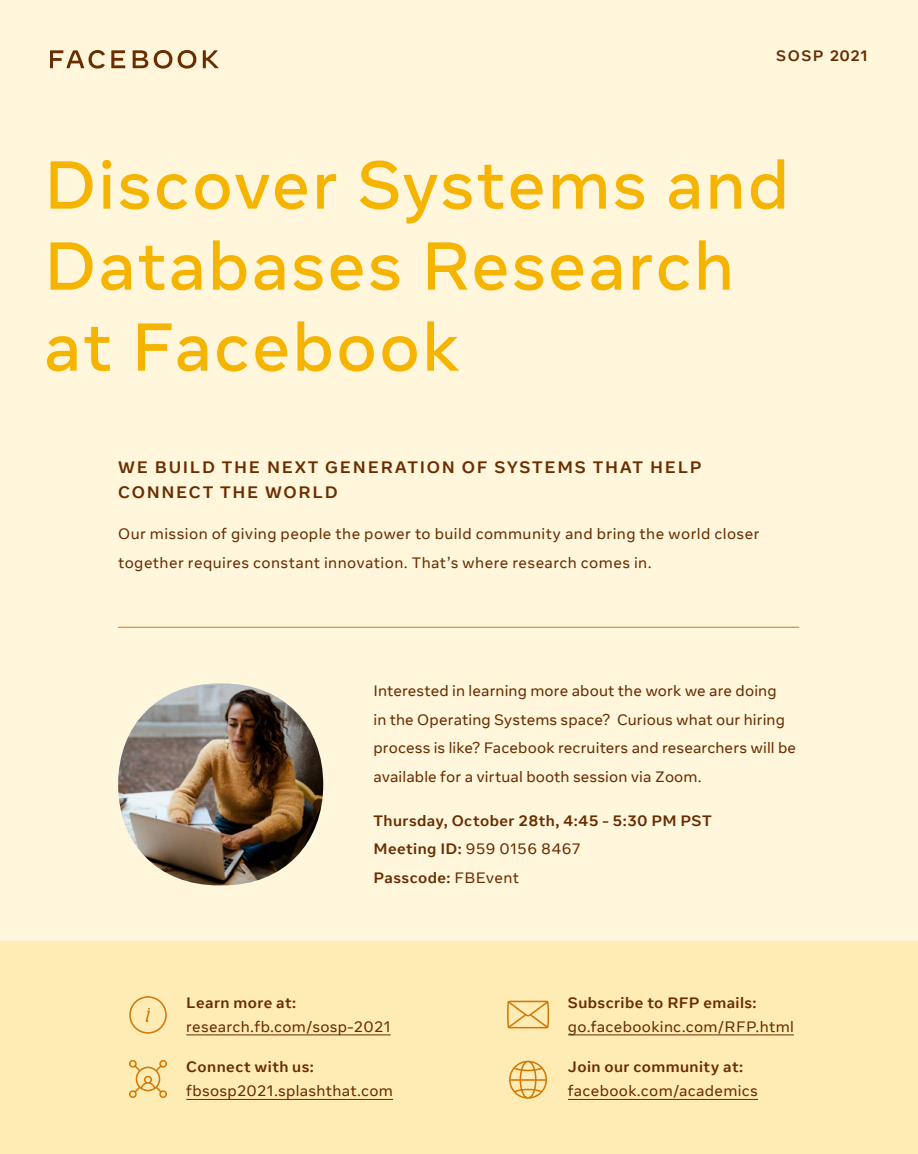
<style>
.page{position:relative;width:918px;height:1154px;background:#fff}
.page>*{position:absolute;margin:0;border:0;box-sizing:border-box;transform-origin:0 0}
.t1{font:500 67.5px/81px "Optimistic Display";letter-spacing:.035em;color:#f5b400}
.t2{font:700 16.5px/24.8px "Optimistic Text";letter-spacing:.1em;color:#692d00}
.t3{font:15px/28.5px "Optimistic Text";letter-spacing:.02em;color:#692d00}
.t4{font:700 15px/28.5px "Optimistic Text";letter-spacing:.025em;color:#692d00}
.t5{font:700 15px "Optimistic Text";letter-spacing:.06em;color:#692d00}
.s1{font-weight:400}
</style>
<div class="page">
<div style="left:0;top:0;width:918px;height:951px;background:#fff6dc"></div>
<div style="left:0;top:941px;width:918px;height:213px;background:#ffebb4"></div>
<svg style="left:50px;top:50px;width:55px;height:19px"></svg>
<svg style="left:111px;top:50px;width:14px;height:18px"></svg>
<svg style="left:133px;top:50px;width:15px;height:18px"></svg>
<svg style="left:154px;top:50px;width:18px;height:19px"></svg>
<svg style="left:178px;top:50px;width:18px;height:19px"></svg>
<svg style="left:203px;top:50px;width:16px;height:18px"></svg>
<hr style="left:118px;top:627px;width:681px;height:1px;background:#d27805">
<img style="left:118px;top:683px;width:205px;height:202px;border-radius:101px">
<hr style="left:186px;top:1034px;width:205px;height:1px;background:#692d00">
<hr style="left:186px;top:1098px;width:207px;height:1px;background:#692d00">
<hr style="left:568px;top:1034px;width:226px;height:1px;background:#692d00">
<hr style="left:568px;top:1098px;width:190px;height:1px;background:#692d00">
<svg style="left:129px;top:1060px;width:38px;height:38px"></svg>
<svg style="left:129px;top:996px;width:38px;height:37px"></svg>
<svg style="left:507px;top:1000px;width:42px;height:28px"></svg>
<svg style="left:509px;top:1060px;width:38px;height:38px"></svg>
<p class="t5" style="left:776px;top:46px;width:93px">SOSP 2021</p>
<h1 class="t1" style="left:44px;top:147px;width:747px">Discover Systems and<br>Databases Research at Facebook</h1>
<p class="t2" style="left:118px;top:456px;width:585px">WE BUILD THE NEXT GENERATION OF SYSTEMS THAT HELP<br>CONNECT THE WORLD</p>
<p class="t3" style="left:118px;top:520px;width:643px">Our mission of giving people the power to build community and bring the world closer together requires constant innovation. That’s where research comes in.</p>
<p class="t3" style="left:373px;top:677px;width:424px">Interested in learning more about the work we are doing<br>in the Operating Systems space? Curious what our hiring process is like? Facebook recruiters and researchers will be available for a virtual booth session via Zoom.</p>
<p class="t4" style="left:373px;top:806px;width:340px">Thursday, October 28th, 4:45 - 5:30 PM PST<br>Meeting ID: <span class="s1">959 0156 8467<br></span>Passcode: <span class="s1">FBEvent</span></p>
<p class="t4" style="left:186px;top:988px;width:111px">Learn more at:</p>
<p class="t3" style="left:186px;top:1012px;width:206px">research.fb.com/sosp-2021</p>
<p class="t4" style="left:186px;top:1053px;width:129px">Connect with us:</p>
<p class="t3" style="left:186px;top:1077px;width:208px">fbsosp2021.splashthat.com</p>
<p class="t4" style="left:568px;top:988px;width:190px">Subscribe to RFP emails:</p>
<p class="t3" style="left:568px;top:1012px;width:227px">go.facebookinc.com/RFP.html</p>
<p class="t4" style="left:568px;top:1053px;width:177px">Join our community at:</p>
<p class="t3" style="left:568px;top:1077px;width:191px">facebook.com/academics</p>
</div>
